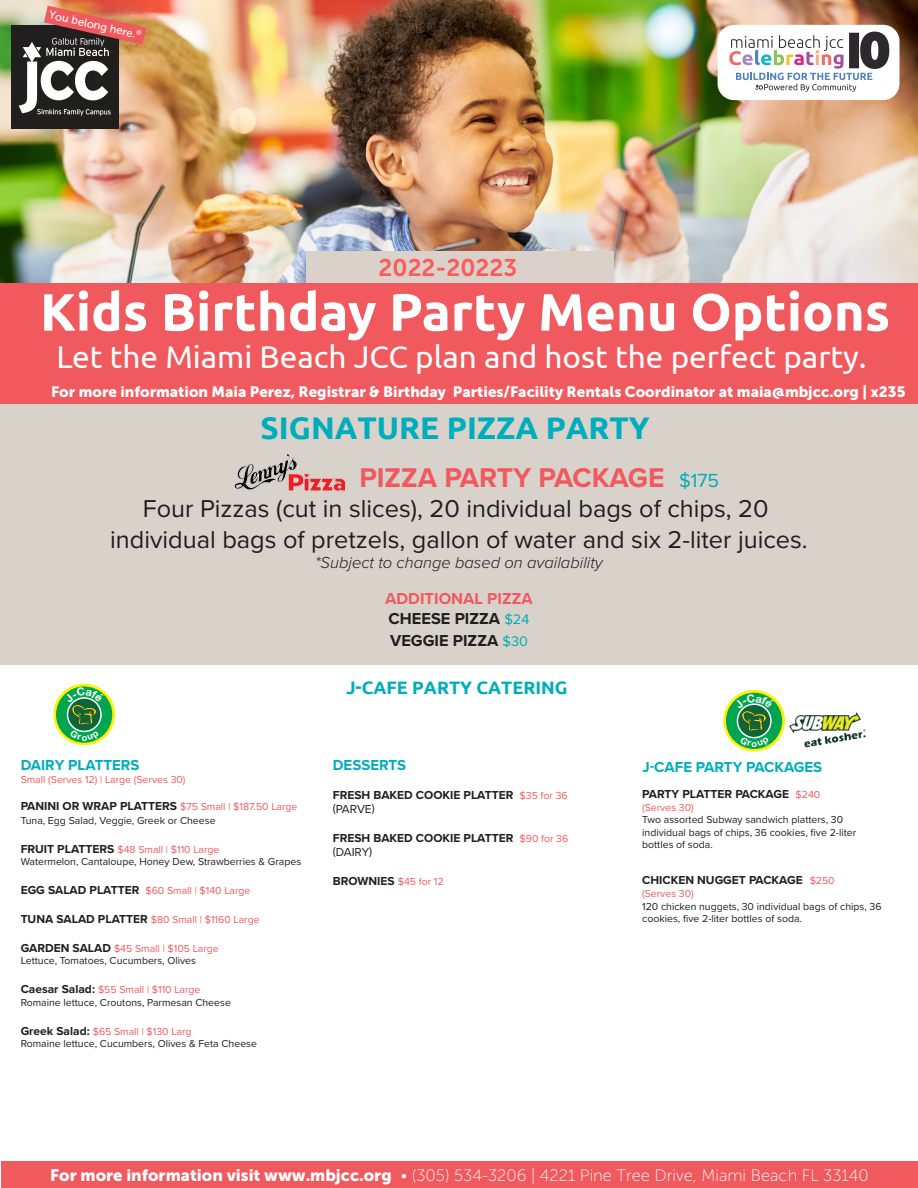
<style>
.page{position:relative;width:918px;height:1188px;background:#fff}
.page>*{position:absolute;margin:0;border:0;box-sizing:border-box;transform-origin:0 0}
.t1{font:700 52.5px "Ubuntu";color:#fff}
.t2{font:31.5px "Ubuntu";color:#fff}
.t3{font:700 31.35px "Ubuntu";color:#00adbc}
.t4{font:700 28.2px "Proxima Nova";color:#f05a5e}
.t5{font:25.35px/30.5px "Proxima Nova";color:#1e1f1e;text-align:center}
.t6{font:24px "Museo Sans 700";color:#ff5959}
.t7{font:700 18px "Ubuntu";color:#00adbc}
.t8{font:16.5px "Museo Sans 100";color:#fff}
.t9{font:italic 300 16.5px "Proxima Nova";color:#1e1f1e}
.t10{font:700 16.5px/19.6px "Proxima Nova";color:#f05a5e}
.t11{font:700 16.5px "Proxima Nova";color:#1e1f1e}
.t12{font:15px "Museo Sans 900";color:#fff}
.t13{font:700 15px "Proxima Nova";color:#00adbb}
.t14{font:700 12px/14.4px "Proxima Nova";color:#1e1f1e}
.t15{font:11.25px "Museo Sans 500";color:#fff}
.t16{font:10.5px/12.6px "Proxima Nova";color:#1e1f1e}
.t17{font:10.5px "Proxima Nova";color:#f05a5e}
.s1{font-weight:400;font-size:19.65px;color:#00adbb}
.s2{color:#1e1f1e}
.s3{font-weight:400;font-size:14.4px;color:#00adbb}
.s4{font-weight:700;font-size:12px}
.s5{color:#f05a5e}
.s6{font-weight:700;font-size:12px;color:#1e1f1e}
.s7{font-weight:400;font-size:10.5px;color:#f05a5e}
.s8{font-weight:400}
.s9{font-family:"Museo Sans 900"}
</style>
<div class="page">
<div style="left:0;top:397px;width:918px;height:267px;background:#d9d2ca"></div>
<img style="left:234px;top:453px;width:112px;height:39px">
<img style="left:0;top:0;width:918px;height:283px">
<div style="left:11px;top:25px;width:108px;height:103px;background:#211e1e"></div>
<svg style="left:19px;top:6px;width:128px;height:110px"></svg>
<div style="left:0;top:283px;width:918px;height:121px;background:#f05a5e"></div>
<div style="left:306px;top:251px;width:307px;height:32px;background:#d9d1ca"></div>
<div style="left:1px;top:1161px;width:917px;height:27px;background:#f05a5e"></div>
<img style="left:777px;top:704px;width:89px;height:44px">
<svg style="left:723px;top:690px;width:62px;height:62px"></svg>
<svg style="left:725px;top:692px;width:58px;height:58px"></svg>
<div style="left:724px;top:691px;width:60px;height:60px;border:2px solid #fff101;border-radius:50%"></div>
<svg style="left:53px;top:684px;width:62px;height:61px"></svg>
<svg style="left:55px;top:685px;width:58px;height:59px"></svg>
<div style="left:54px;top:684px;width:60px;height:61px;border:2px solid #fff101;border-radius:50%"></div>
<div style="left:718px;top:25px;width:182px;height:75px;background:#fff;border-radius:16px"></div>
<svg style="left:729px;top:31px;width:161px;height:61px"></svg>
<svg style="left:734px;top:693px;width:40px;height:54px;background:#339c50"></svg>
<svg style="left:65px;top:687px;width:39px;height:54px;background:#329b4f"></svg>
<p class="t15" style="left:51px;top:8px;width:95px;rotate:13deg">You belong here.<sup>®</sup></p>
<h3 class="t6" style="left:379px;top:255px;width:140px">2022-20223</h3>
<h1 class="t1" style="left:40px;top:280px;width:852px">Kids Birthday Party Menu Options</h1>
<h2 class="t2" style="left:56px;top:338px;width:812px">Let the Miami Beach JCC plan and host the perfect party.</h2>
<h3 class="t12" style="left:51px;top:383px;width:856px">For more information Maia Perez, Registrar &amp; Birthday Parties/Facility Rentals Coordinator at maia@mbjcc.org | x235</h3>
<h3 class="t3" style="left:261px;top:409px;width:391px">SIGNATURE PIZZA PARTY</h3>
<h3 class="t4" style="left:359px;top:457px;width:361px">PIZZA PARTY PACKAGE <span class="s1">$175</span></h3>
<h3 class="t5" style="left:110px;top:493px;width:699px">Four Pizzas (cut in slices), 20 individual bags of chips, 20 individual bags of pretzels, gallon of water and six 2-liter juices.</h3>
<h3 class="t9" style="left:315px;top:550px;width:289px">*Subject to change based on availability</h3>
<h3 class="t10" style="left:385px;top:588px;width:149px">ADDITIONAL PIZZA<br><span class="s2">CHEESE PIZZA</span> <span class="s3">$24</span></h3>
<h3 class="t11" style="left:390px;top:628px;width:139px">VEGGIE PIZZA <span class="s3">$30</span></h3>
<h3 class="t13" style="left:21px;top:754px;width:120px">DAIRY PLATTERS</h3>
<p class="t17" style="left:21px;top:771px;width:166px">Small (Serves 12) | Large (Serves 30)</p>
<p class="t16" style="left:21px;top:799px;width:278px;line-height:14.4px"><span class="s4">PANINI OR WRAP PLATTERS</span> <span class="s5">$75 Small | $187.50 Large<br></span>Tuna, Egg Salad, Veggie, Greek or Cheese</p>
<p class="t16" style="left:21px;top:843px;width:282px"><span class="s4">FRUIT PLATTERS</span> <span class="s5">$48 Small | $110 Large<br></span>Watermelon, Cantaloupe, Honey Dew, Strawberries &amp; Grapes</p>
<p class="t17" style="left:21px;top:883px;width:231px"><span class="s6">EGG SALAD PLATTER</span> $60 Small | $140 Large</p>
<p class="t17" style="left:21px;top:912px;width:241px"><span class="s6">TUNA SALAD PLATTER</span> $80 Small | $1160 Large</p>
<p class="t16" style="left:21px;top:942px;width:200px"><span class="s4">GARDEN SALAD</span> <span class="s5">$45 Small | $105 Large<br></span>Lettuce, Tomatoes, Cucumbers, Olives</p>
<p class="t16" style="left:21px;top:983px;width:212px"><span class="s4">Caesar Salad:</span> <span class="s5">$55 Small | $110 Large<br></span>Romaine lettuce, Croutons, Parmesan Cheese</p>
<p class="t16" style="left:21px;top:1024px;width:238px"><span class="s4">Greek Salad:</span> <span class="s5">$65 Small | $130 Larg<br></span>Romaine lettuce, Cucumbers, Olives &amp; Feta Cheese</p>
<h3 class="t7" style="left:346px;top:677px;width:223px">J-CAFE PARTY CATERING</h3>
<h3 class="t13" style="left:333px;top:754px;width:75px">DESSERTS</h3>
<p class="t14" style="left:333px;top:787px;width:236px">FRESH BAKED COOKIE PLATTER <span class="s7">$35 for 36 </span><span class="s8">(PARVE)</span></p>
<p class="t14" style="left:333px;top:831px;width:237px">FRESH BAKED COOKIE PLATTER <span class="s7">$90 for 36 </span><span class="s8">(DAIRY)</span></p>
<p class="t14" style="left:333px;top:874px;width:112px">BROWNIES <span class="s7">$45 for 12</span></p>
<h3 class="t13" style="left:643px;top:756px;width:181px">J-CAFE PARTY PACKAGES</h3>
<p class="t14" style="left:642px;top:787px;width:180px">PARTY PLATTER PACKAGE <span class="s7">$240</span></p>
<p class="t17" style="left:642px;top:799px;width:53px">(Serves 30)</p>
<p class="t16" style="left:642px;top:813px;width:216px">Two assorted Subway sandwich platters, 30 individual bags of chips, 36 cookies, five 2-liter bottles of soda.</p>
<p class="t14" style="left:642px;top:873px;width:194px">CHICKEN NUGGET PACKAGE <span class="s7">$250</span></p>
<p class="t17" style="left:642px;top:886px;width:53px">(Serves 30)</p>
<p class="t16" style="left:642px;top:899px;width:241px">120 chicken nuggets, 30 individual bags of chips, 36 cookies, five 2-liter bottles of soda.</p>
<h3 class="t8" style="left:50px;top:1166px;width:820px"><span class="s9">For more information visit www.mbjcc.org</span> • (305) 534-3206 | 4221 Pine Tree Drive, Miami Beach FL 33140</h3>
</div>
